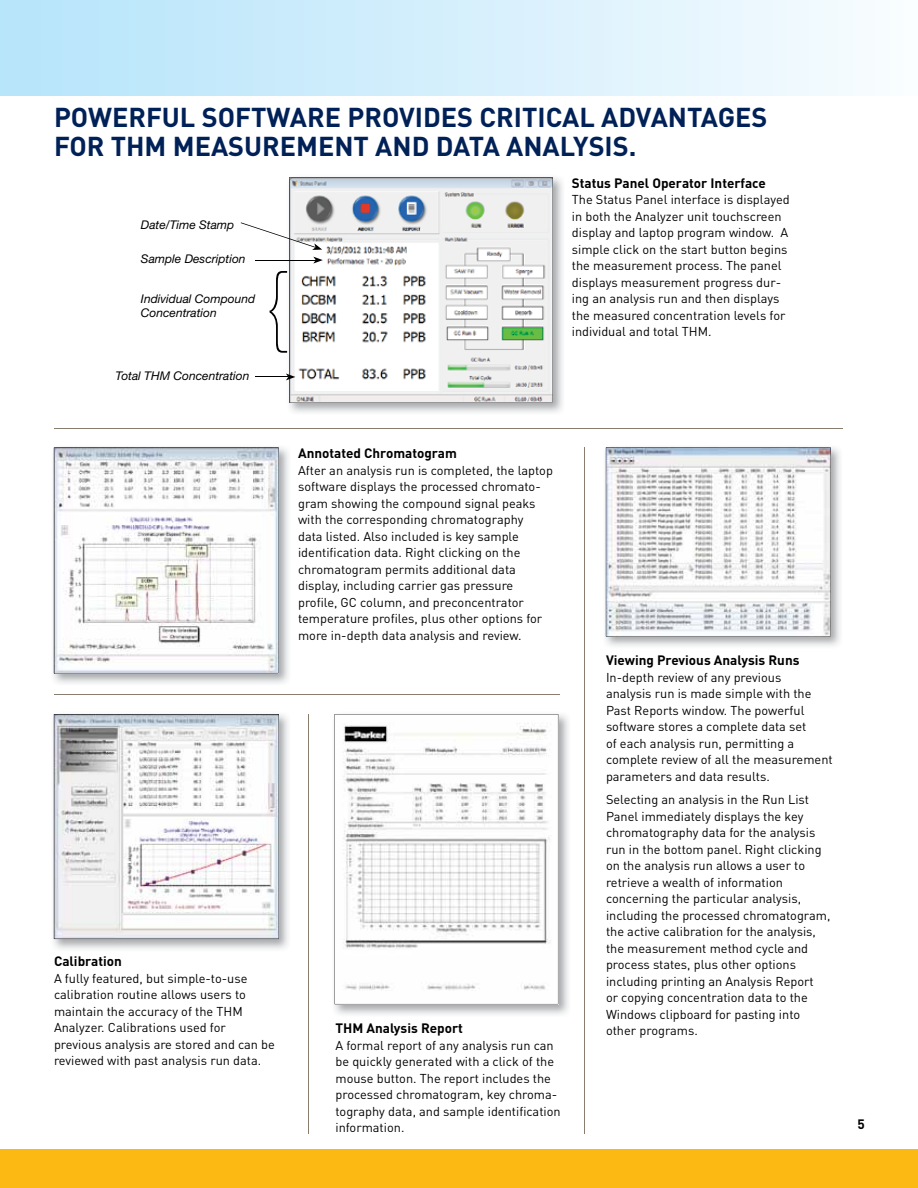
<style>
.page{position:relative;width:918px;height:1188px;background:#fff}
.page>*{position:absolute;margin:0;border:0;box-sizing:border-box;transform-origin:0 0}
.t1{font:200 90px "Helvetica Neue LT Std";color:#000}
.t2{font:700 27px/28.5px "DINOT";color:#002157}
.t3{font:700 13.5px "DINOT";color:#000}
.t4{font:12.75px/16.5px "DINOT";color:#000}
.t5{font:italic 12px/13.5px "Helvetica Neue LT Std";color:#000}
</style>
<div class="page">
<div style="left:0;top:0;width:918px;height:95px;background:linear-gradient(to right,#b5e4fa,#f8fcff)"></div>
<div style="left:0;top:1150px;width:918px;height:38px;background:#fdb913"></div>
<img style="left:53px;top:447px;width:236px;height:237px">
<svg style="left:54px;top:448px;width:224px;height:225px"></svg>
<img style="left:53px;top:714px;width:235px;height:235px">
<svg style="left:54px;top:714px;width:225px;height:225px"></svg>
<img style="left:605px;top:447px;width:235px;height:199px">
<svg style="left:606px;top:448px;width:225px;height:188px"></svg>
<img style="left:289px;top:177px;width:274px;height:236px">
<svg style="left:289px;top:177px;width:264px;height:226px"></svg>
<img style="left:334px;top:714px;width:235px;height:301px">
<svg style="left:335px;top:714px;width:223px;height:290px"></svg>
<hr style="left:54px;top:428px;width:788px;height:1px;background:#887d6e">
<hr style="left:54px;top:694px;width:505px;height:1px;background:#887d6e">
<hr style="left:585px;top:448px;width:1px;height:686px;background:#887d6e">
<hr style="left:309px;top:714px;width:1px;height:420px;background:#887d6e">
<svg style="left:241px;top:222px;width:81px;height:28px"></svg>
<hr style="left:255px;top:260px;width:61px;height:1px;background:#000">
<svg style="left:313px;top:257px;width:10px;height:7px"></svg>
<hr style="left:255px;top:377px;width:33px;height:1px;background:#000">
<svg style="left:286px;top:373px;width:9px;height:7px"></svg>
<h2 class="t2" style="left:54px;top:102px;width:715px">POWERFUL SOFTWARE PROVIDES CRITICAL ADVANTAGES<br>FOR THM MEASUREMENT AND DATA ANALYSIS.</h2>
<p class="t5" style="left:141px;top:217px;width:95px">Date/Time Stamp</p>
<p class="t5" style="left:141px;top:252px;width:106px">Sample Description</p>
<p class="t5" style="left:141px;top:292px;width:116px">Individual Compound<br>Concentration</p>
<p class="t5" style="left:116px;top:369px;width:135px">Total THM Concentration</p>
<h1 class="t1" style="left:262px;top:253px;width:31px">{</h1>
<p class="t3" style="left:572px;top:174px;width:196px">Status Panel Operator Interface</p>
<p class="t4" style="left:572px;top:191px;width:219px">The Status Panel interface is displayed in both the Analyzer unit touchscreen display and laptop program window. A simple click on the start button begins the measurement process. The panel displays measurement progress dur&shy;ing an analysis run and then displays the measured concentration levels for individual and total THM.</p>
<p class="t3" style="left:298px;top:444px;width:160px">Annotated Chromatogram</p>
<p class="t4" style="left:298px;top:461px;width:256px">After an analysis run is completed, the laptop software displays the processed chromato&shy;gram showing the compound signal peaks with the corresponding chromatography<br>data listed. Also included is key sample identification data. Right clicking on the chromatogram permits additional data display, including carrier gas pressure profile, GC column, and preconcentrator temperature profiles, plus other options for more in-depth data analysis and review.</p>
<p class="t3" style="left:54px;top:952px;width:69px">Calibration</p>
<p class="t4" style="left:54px;top:969px;width:222px">A fully featured, but simple-to-use calibration routine allows users to maintain the accuracy of the THM Analyzer. Calibrations used for previous analysis are stored and can be reviewed with past analysis run data.</p>
<p class="t3" style="left:335px;top:1019px;width:129px">THM Analysis Report</p>
<p class="t4" style="left:335px;top:1036px;width:227px">A formal report of any analysis run can be quickly generated with a click of the mouse button. The report includes the processed chromatogram, key chroma&shy;tography data, and sample identification information.</p>
<p class="t3" style="left:606px;top:651px;width:195px">Viewing Previous Analysis Runs</p>
<p class="t4" style="left:606px;top:669px;width:228px">In-depth review of any previous<br>analysis run is made simple with the Past Reports window. The powerful software stores a complete data set<br>of each analysis run, permitting a complete review of all the measurement parameters and data results.</p>
<p class="t4" style="left:606px;top:791px;width:226px">Selecting an analysis in the Run List Panel immediately displays the key chromatography data for the analysis run in the bottom panel. Right clicking on the analysis run allows a user to retrieve a wealth of information concerning the particular analysis, including the processed chromatogram, the active calibration for the analysis, the measurement method cycle and process states, plus other options including printing an Analysis Report<br>or copying concentration data to the Windows clipboard for pasting into other programs.</p>
<p class="t3" style="left:857px;top:1115px;width:9px">5</p>
</div>
